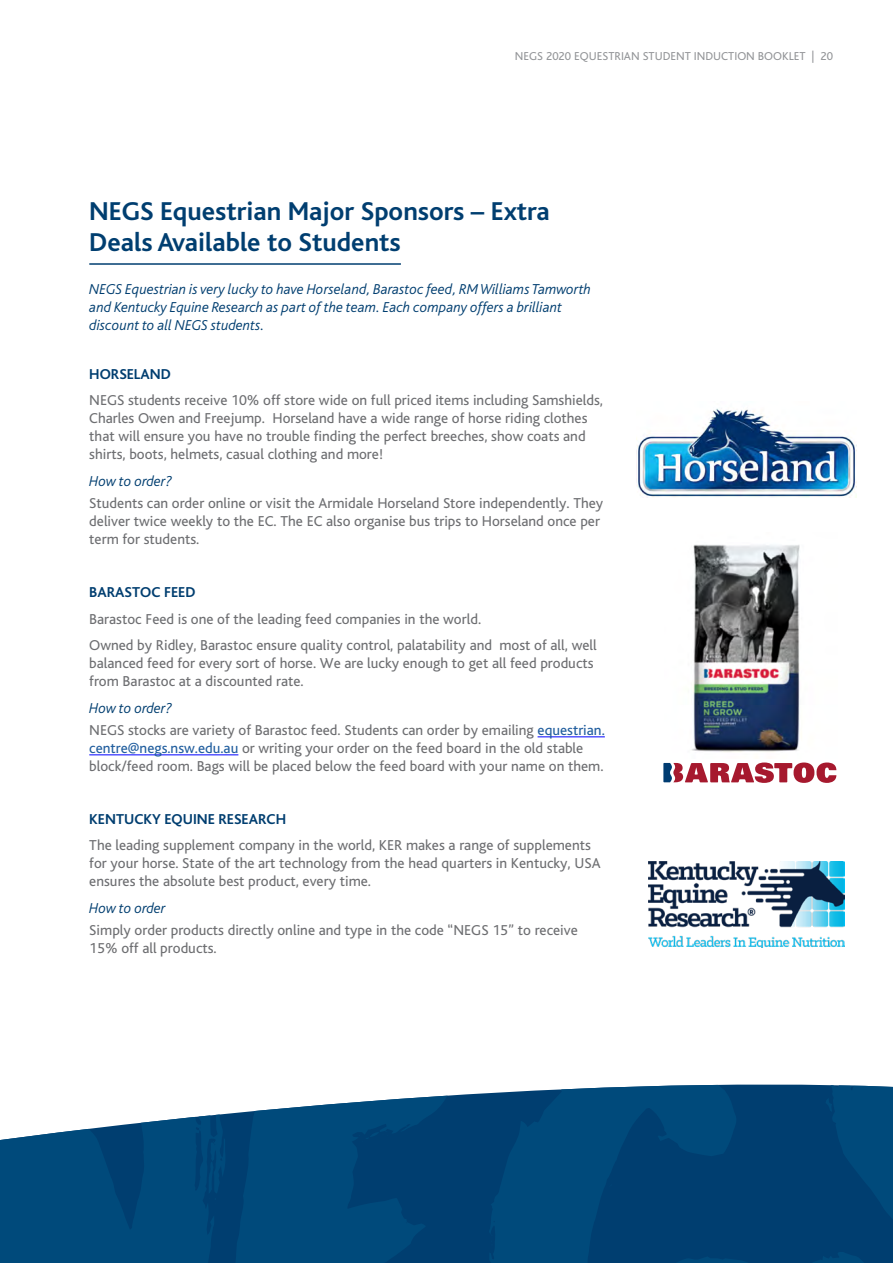
<style>
.page{position:relative;width:893px;height:1263px;background:#fff}
.page>*{position:absolute;margin:0;border:0;box-sizing:border-box;transform-origin:0 0}
.t1{font:700 27px/30px "Bliss";color:#003e70}
.t2{font:15px/18px "Bliss";color:#6d6e71}
.t3{font:italic 300 15px/18px "Bliss";color:#003e70}
.t4{font:700 15px "Bliss";color:#003e70}
.t5{font:12px "Bliss";color:#939598}
.s1{font-weight:300;font-style:italic;color:#003e70}
.s2{color:#215e9e}
</style>
<div class="page">
<hr style="left:89px;top:263px;width:312px;height:2px;background:#003e70">
<hr style="left:538px;top:737px;width:67px;height:1px;background:#00f">
<hr style="left:89px;top:755px;width:149px;height:1px;background:#00f">
<img style="left:691px;top:544px;width:109px;height:208px">
<svg style="left:663px;top:762px;width:173px;height:21px"></svg>
<img style="left:637px;top:408px;width:219px;height:89px">
<img style="left:649px;top:861px;width:195px;height:86px">
<svg style="left:0;top:1084px;width:893px;height:179px;background:#185683"></svg>
<p class="t5" style="left:515px;top:50px;width:319px">NEGS 2020 EQUESTRIAN STUDENT INDUCTION BOOKLET | 20</p>
<h1 class="t1" style="left:89px;top:197px;width:462px">NEGS Equestrian Major Sponsors – Extra<br>Deals Available to Students</h1>
<p class="t3" style="left:89px;top:280px;width:503px">NEGS Equestrian is very lucky to have Horseland, Barastoc feed, RM Williams Tamworth and Kentucky Equine Research as part of the team. Each company offers a brilliant discount to all NEGS students.</p>
<p class="t4" style="left:89px;top:366px;width:83px">HORSELAND</p>
<p class="t2" style="left:89px;top:392px;width:515px">NEGS students receive 10% off store wide on full priced items including Samshields, Charles Owen and Freejump. Horseland have a wide range of horse riding clothes that will ensure you have no trouble finding the perfect breeches, show coats and shirts, boots, helmets, casual clothing and more!</p>
<p class="t3" style="left:89px;top:472px;width:84px">How to order?</p>
<p class="t2" style="left:89px;top:494px;width:515px">Students can order online or visit the Armidale Horseland Store independently. They deliver twice weekly to the EC. The EC also organise bus trips to Horseland once per term for students.</p>
<p class="t4" style="left:89px;top:584px;width:108px">BARASTOC FEED</p>
<p class="t2" style="left:89px;top:606px;width:509px;line-height:26.5px">Barastoc Feed is one of the leading feed companies in the world.<br>Owned by Ridley, Barastoc ensure quality control, palatability and most of all, well</p>
<p class="t2" style="left:89px;top:654px;width:506px">balanced feed for every sort of horse. We are lucky enough to get all feed products from Barastoc at a discounted rate.</p>
<p class="t2" style="left:89px;top:697px;width:517px;line-height:22.2px"><span class="s1">How to order?<br></span>NEGS stocks are variety of Barastoc feed. Students can order by emailing <span class="s2">equestrian.</span></p>
<p class="t2" style="left:89px;top:739px;width:516px"><span class="s2">centre@negs.nsw.edu.au</span> or writing your order on the feed board in the old stable block/feed room. Bags will be placed below the feed board with your name on them.</p>
<p class="t4" style="left:89px;top:811px;width:198px">KENTUCKY EQUINE RESEARCH</p>
<p class="t2" style="left:89px;top:837px;width:513px">The leading supplement company in the world, KER makes a range of supplements for your horse. State of the art technology from the head quarters in Kentucky, USA ensures the absolute best product, every time.</p>
<p class="t3" style="left:89px;top:899px;width:78px">How to order</p>
<p class="t2" style="left:89px;top:921px;width:490px">Simply order products directly online and type in the code “NEGS 15” to receive<br>15% off all products.</p>
</div>
